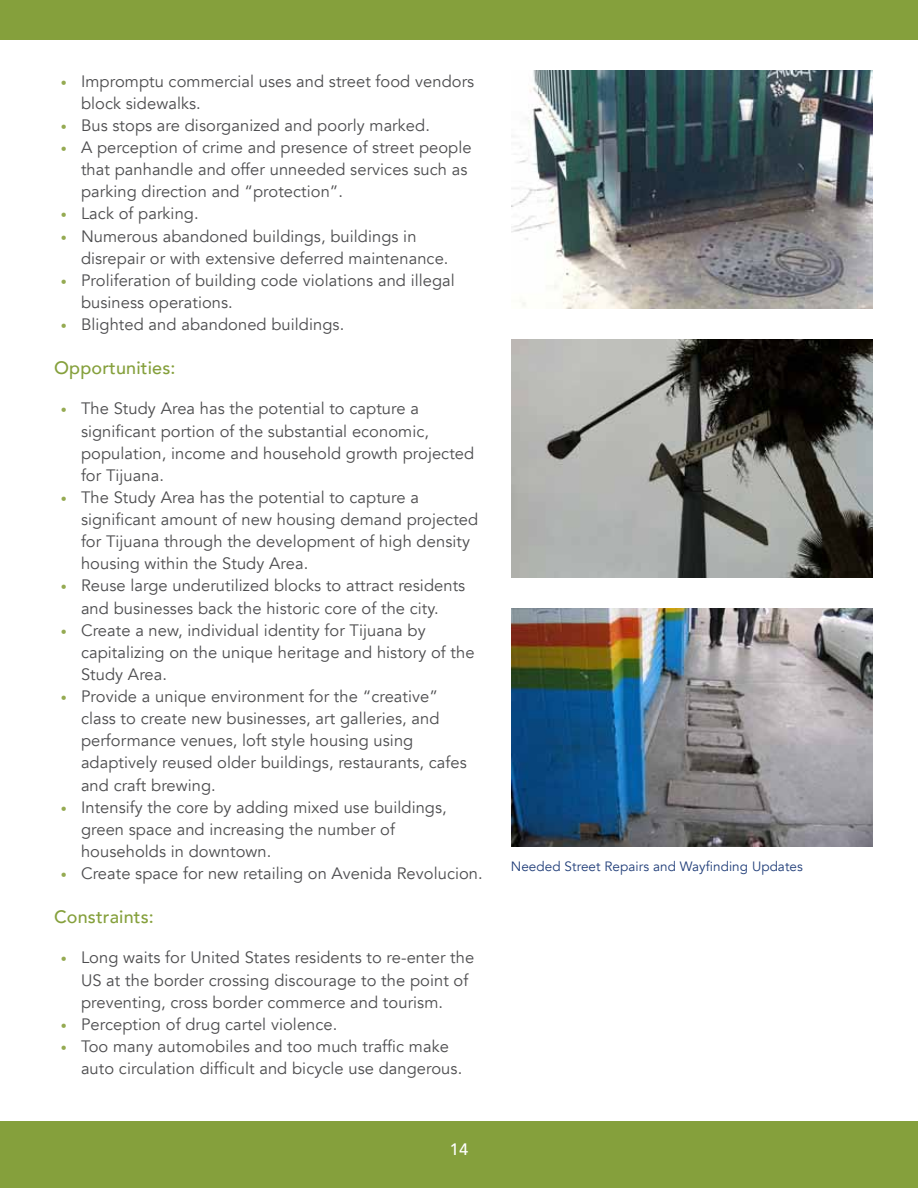
<style>
.page{position:relative;width:918px;height:1188px;background:#fff}
.page>*{position:absolute;margin:0;border:0;box-sizing:border-box;transform-origin:0 0}
.t1{font:500 18px "Avenir";letter-spacing:.01em;color:#85a03c}
.t2{font:16.5px/22.2px "Avenir";letter-spacing:.005em;color:#4d4d4f}
.t3{font:500 16.5px "Avenir";color:#fff}
.t4{font:13.5px "Avenir";letter-spacing:.005em;color:#213e79}
.s1{font-size:12px;color:#95aa52}
</style>
<div class="page">
<div style="left:0;top:0;width:918px;height:40px;background:#85a03c"></div>
<div style="left:0;top:1121px;width:918px;height:67px;background:#85a03c"></div>
<img style="left:511px;top:70px;width:361px;height:239px">
<img style="left:511px;top:339px;width:361px;height:239px">
<img style="left:511px;top:608px;width:361px;height:239px">
<p class="t2" style="left:81px;top:70px;width:395px;text-indent:-20px"><span class="s1">•</span> Impromptu commercial uses and street food vendors block sidewalks.</p>
<p class="t2" style="left:61px;top:114px;width:371px"><span class="s1">•</span> Bus stops are disorganized and poorly marked.</p>
<p class="t2" style="left:81px;top:137px;width:392px;text-indent:-20px"><span class="s1">•</span> A perception of crime and presence of street people that panhandle and offer unneeded services such as parking direction and “protection”.</p>
<p class="t2" style="left:61px;top:203px;width:139px"><span class="s1">•</span> Lack of parking.</p>
<p class="t2" style="left:81px;top:225px;width:369px;text-indent:-20px"><span class="s1">•</span> Numerous abandoned buildings, buildings in disrepair or with extensive deferred maintenance.</p>
<p class="t2" style="left:81px;top:269px;width:375px;text-indent:-20px"><span class="s1">•</span> Proliferation of building code violations and illegal business operations.</p>
<p class="t2" style="left:61px;top:314px;width:285px"><span class="s1">•</span> Blighted and abandoned buildings.</p>
<p class="t1" style="left:54px;top:352px;width:123px">Opportunities:</p>
<p class="t2" style="left:81px;top:398px;width:395px;text-indent:-20px"><span class="s1">•</span> The Study Area has the potential to capture a significant portion of the substantial economic, population, income and household growth projected for Tijuana.</p>
<p class="t2" style="left:81px;top:486px;width:399px;text-indent:-20px"><span class="s1">•</span> The Study Area has the potential to capture a significant amount of new housing demand projected for Tijuana through the development of high density housing within the Study Area.</p>
<p class="t2" style="left:61px;top:575px;width:406px;text-align:center"><span class="s1">•</span> Reuse large underutilized blocks to attract residents and businesses back the historic core of the city.</p>
<p class="t2" style="left:81px;top:619px;width:395px;text-indent:-20px"><span class="s1">•</span> Create a new, individual identity for Tijuana by capitalizing on the unique heritage and history of the<br>Study Area.</p>
<p class="t2" style="left:81px;top:686px;width:387px;text-indent:-20px"><span class="s1">•</span> Provide a unique environment for the “creative” class to create new businesses, art galleries, and performance venues, loft style housing using adaptively reused older buildings, restaurants, cafes and craft brewing.</p>
<p class="t2" style="left:81px;top:796px;width:367px;text-indent:-20px"><span class="s1">•</span> Intensify the core by adding mixed use buildings, green space and increasing the number of households in downtown.</p>
<p class="t2" style="left:61px;top:863px;width:424px"><span class="s1">•</span> Create space for new retailing on Avenida Revolucion.</p>
<p class="t1" style="left:54px;top:901px;width:101px">Constraints:</p>
<p class="t2" style="left:81px;top:947px;width:395px;text-indent:-20px"><span class="s1">•</span> Long waits for United States residents to re-enter the<br>US at the border crossing discourage to the point of preventing, cross border commerce and tourism.</p>
<p class="t2" style="left:61px;top:1013px;width:278px"><span class="s1">•</span> Perception of drug cartel violence.</p>
<p class="t2" style="left:81px;top:1035px;width:383px;text-indent:-20px"><span class="s1">•</span> Too many automobiles and too much traffic make auto circulation difficult and bicycle use dangerous.</p>
<p class="t3" style="left:450px;top:1135px;width:20px">14</p>
<p class="t4" style="left:511px;top:859px;width:294px">Needed Street Repairs and Wayfinding Updates</p>
</div>
